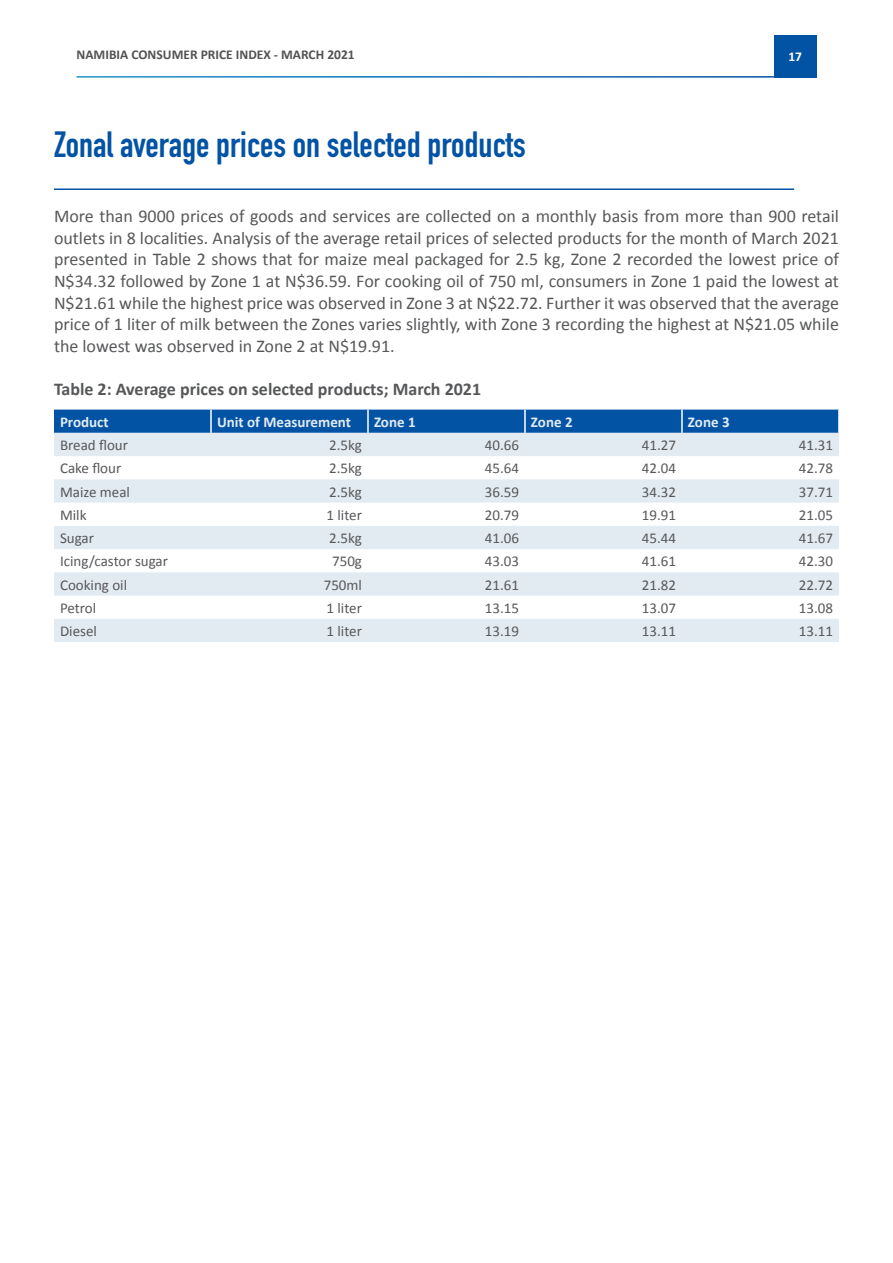
<style>
.page{position:relative;width:893px;height:1263px;background:#fff}
.page>*{position:absolute;margin:0;border:0;box-sizing:border-box;transform-origin:0 0}
.t1{font:700 36px "DIN Condensed";color:#0353a5}
.Sub_header__bold_12{font:18px/21.6px "Calibri";color:#57585a;text-align:justify}
.Sub_header__bold_12-2{font:700 18px "Calibri";color:#57585a}
.Sub_header__bold_12-3{font:15px "Calibri";color:#57585a}
.Sub_header__bold_12-4{font:700 15px "Calibri";color:#e3ebf2}
.t2{font:700 13.5px "Calibri";color:#535355}
.t3{font:700 13.5px "Calibri";color:#fff}
</style>
<div class="page">
<div style="left:774px;top:35px;width:42px;height:43px;background:#0353a5"></div>
<div style="left:54px;top:410px;width:784px;height:23px;background:#0353a5"></div>
<svg style="left:54px;top:433px;width:785px;height:209px;fill:#e3ebf2"></svg>
<hr style="left:210px;top:410px;width:2px;height:23px;background:#fff">
<hr style="left:367px;top:410px;width:2px;height:23px;background:#fff">
<hr style="left:524px;top:410px;width:2px;height:23px;background:#fff">
<hr style="left:681px;top:410px;width:2px;height:23px;background:#fff">
<hr style="left:54px;top:188px;width:740px;height:2px;background:#0353a5">
<p class="t2" style="left:77px;top:46px;width:280px">NAMIBIA CONSUMER PRICE INDEX - MARCH 2021</p>
<p class="t3" style="left:788px;top:49px;width:15px">17</p>
<p class="t1" style="left:54px;top:121px;width:473px">Zonal average prices on selected products</p>
<p class="Sub_header__bold_12" style="left:54px;top:205px;width:786px">More than 9000 prices of goods and services are collected on a monthly basis from more than 900 retail outlets in 8 localities. Analysis of the average retail prices of selected products for the month of March 2021 presented in Table 2 shows that for maize meal packaged for 2.5 kg, Zone 2 recorded the lowest price of N$34.32 followed by Zone 1 at N$36.59. For cooking oil of 750 ml, consumers in Zone 1 paid the lowest at N$21.61 while the highest price was observed in Zone 3 at N$22.72. Further it was observed that the average price of 1 liter of milk between the Zones varies slightly, with Zone 3 recording the highest at N$21.05 while the lowest was observed in Zone 2 at N$19.91.</p>
<p class="Sub_header__bold_12-2" style="left:54px;top:378px;width:429px">Table 2: Average prices on selected products; March 2021</p>
<p class="Sub_header__bold_12-4" style="left:60px;top:413px;width:50px">Product</p>
<p class="Sub_header__bold_12-4" style="left:217px;top:413px;width:136px">Unit of Measurement</p>
<p class="Sub_header__bold_12-4" style="left:374px;top:413px;width:43px">Zone 1</p>
<p class="Sub_header__bold_12-4" style="left:531px;top:413px;width:43px">Zone 2</p>
<p class="Sub_header__bold_12-4" style="left:688px;top:413px;width:43px">Zone 3</p>
<p class="Sub_header__bold_12-3" style="left:60px;top:436px;width:70px">Bread flour</p>
<p class="Sub_header__bold_12-3" style="left:329px;top:436px;width:34px">2.5kg</p>
<p class="Sub_header__bold_12-3" style="left:485px;top:436px;width:36px">40.66</p>
<p class="Sub_header__bold_12-3" style="left:642px;top:436px;width:36px">41.27</p>
<p class="Sub_header__bold_12-3" style="left:799px;top:436px;width:36px">41.31</p>
<p class="Sub_header__bold_12-3" style="left:60px;top:459px;width:63px">Cake flour</p>
<p class="Sub_header__bold_12-3" style="left:329px;top:459px;width:34px">2.5kg</p>
<p class="Sub_header__bold_12-3" style="left:485px;top:459px;width:36px">45.64</p>
<p class="Sub_header__bold_12-3" style="left:642px;top:459px;width:36px">42.04</p>
<p class="Sub_header__bold_12-3" style="left:799px;top:459px;width:36px">42.78</p>
<p class="Sub_header__bold_12-3" style="left:60px;top:482px;width:71px">Maize meal</p>
<p class="Sub_header__bold_12-3" style="left:329px;top:482px;width:34px">2.5kg</p>
<p class="Sub_header__bold_12-3" style="left:485px;top:482px;width:36px">36.59</p>
<p class="Sub_header__bold_12-3" style="left:642px;top:482px;width:36px">34.32</p>
<p class="Sub_header__bold_12-3" style="left:799px;top:482px;width:36px">37.71</p>
<p class="Sub_header__bold_12-3" style="left:60px;top:506px;width:28px">Milk</p>
<p class="Sub_header__bold_12-3" style="left:327px;top:506px;width:37px">1 liter</p>
<p class="Sub_header__bold_12-3" style="left:485px;top:506px;width:36px">20.79</p>
<p class="Sub_header__bold_12-3" style="left:642px;top:506px;width:36px">19.91</p>
<p class="Sub_header__bold_12-3" style="left:799px;top:506px;width:36px">21.05</p>
<p class="Sub_header__bold_12-3" style="left:60px;top:529px;width:35px">Sugar</p>
<p class="Sub_header__bold_12-3" style="left:329px;top:529px;width:34px">2.5kg</p>
<p class="Sub_header__bold_12-3" style="left:485px;top:529px;width:36px">41.06</p>
<p class="Sub_header__bold_12-3" style="left:642px;top:529px;width:36px">45.44</p>
<p class="Sub_header__bold_12-3" style="left:799px;top:529px;width:36px">41.67</p>
<p class="Sub_header__bold_12-3" style="left:60px;top:552px;width:110px">Icing/castor sugar</p>
<p class="Sub_header__bold_12-3" style="left:332px;top:552px;width:31px">750g</p>
<p class="Sub_header__bold_12-3" style="left:485px;top:552px;width:36px">43.03</p>
<p class="Sub_header__bold_12-3" style="left:642px;top:552px;width:36px">41.61</p>
<p class="Sub_header__bold_12-3" style="left:799px;top:552px;width:36px">42.30</p>
<p class="Sub_header__bold_12-3" style="left:60px;top:575px;width:69px">Cooking oil</p>
<p class="Sub_header__bold_12-3" style="left:324px;top:575px;width:40px">750ml</p>
<p class="Sub_header__bold_12-3" style="left:485px;top:575px;width:36px">21.61</p>
<p class="Sub_header__bold_12-3" style="left:642px;top:575px;width:36px">21.82</p>
<p class="Sub_header__bold_12-3" style="left:799px;top:575px;width:36px">22.72</p>
<p class="Sub_header__bold_12-3" style="left:60px;top:599px;width:38px">Petrol</p>
<p class="Sub_header__bold_12-3" style="left:327px;top:599px;width:37px">1 liter</p>
<p class="Sub_header__bold_12-3" style="left:485px;top:599px;width:36px">13.15</p>
<p class="Sub_header__bold_12-3" style="left:642px;top:599px;width:36px">13.07</p>
<p class="Sub_header__bold_12-3" style="left:799px;top:599px;width:36px">13.08</p>
<p class="Sub_header__bold_12-3" style="left:60px;top:622px;width:38px">Diesel</p>
<p class="Sub_header__bold_12-3" style="left:327px;top:622px;width:37px">1 liter</p>
<p class="Sub_header__bold_12-3" style="left:485px;top:622px;width:36px">13.19</p>
<p class="Sub_header__bold_12-3" style="left:642px;top:622px;width:36px">13.11</p>
<p class="Sub_header__bold_12-3" style="left:799px;top:622px;width:36px">13.11</p>
</div>
